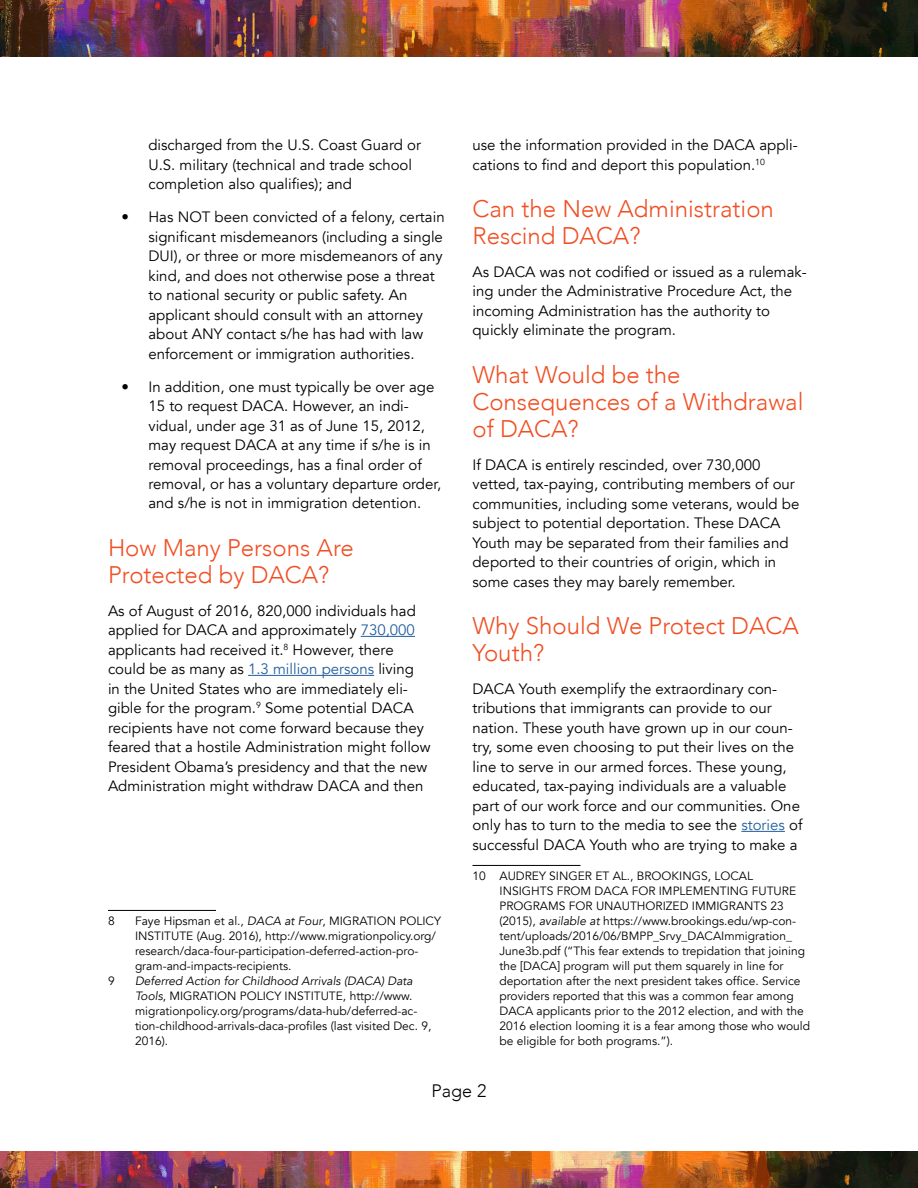
<style>
.page{position:relative;width:918px;height:1188px;background:#fff}
.page>*{position:absolute;margin:0;border:0;box-sizing:border-box;transform-origin:0 0}
.t1{font:300 24px/27px "Avenir";color:#f04f23}
.t2{font:300 18px "Avenir";color:#000}
.t3{font:15px/19.5px "Avenir";color:#000}
.t4{font:12px/15px "Avenir";color:#000}
.s1{color:#215e9e}
.s2{font-style:italic}
</style>
<div class="page">
<hr style="left:361px;top:636px;width:54px;height:1px;background:#215e9e">
<hr style="left:248px;top:675px;width:126px;height:1px;background:#215e9e">
<hr style="left:108px;top:910px;width:108px;height:1px;background:#000">
<hr style="left:741px;top:831px;width:44px;height:1px;background:#215e9e">
<hr style="left:472px;top:865px;width:108px;height:1px;background:#000">
<img style="left:0;top:0;width:918px;height:57px">
<img style="left:0;top:1151px;width:918px;height:37px">
<p class="t3" style="left:148px;top:135px;width:274px">discharged from the U.S. Coast Guard or<br>U.S. military (technical and trade school completion also qualifies); and</p>
<p class="t3" style="left:148px;top:207px;width:298px;text-indent:-27px">• Has NOT been convicted of a felony, certain significant misdemeanors (including a single DUI), or three or more misdemeanors of any kind, and does not otherwise pose a threat to national security or public safety. An applicant should consult with an attorney about ANY contact s/he has had with law enforcement or immigration authorities.</p>
<p class="t3" style="left:148px;top:377px;width:294px;text-indent:-27px">• In addition, one must typically be over age 15 to request DACA. However, an indi&shy;vidual, under age 31 as of June 15, 2012, may request DACA at any time if s/he is in removal proceedings, has a final order of removal, or has a voluntary departure order, and s/he is not in immigration detention.</p>
<h1 class="t1" style="left:108px;top:534px;width:247px">How Many Persons Are<br>Protected by DACA?</h1>
<p class="t3" style="left:108px;top:601px;width:324px">As of August of 2016, 820,000 individuals had applied for DACA and approximately <span class="s1">730,000 </span>applicants had received it.<sup>8</sup> However, there could be as many as <span class="s1">1.3 million persons</span> living<br>in the United States who are immediately eli&shy;gible for the program.<sup>9</sup> Some potential DACA recipients have not come forward because they feared that a hostile Administration might follow President Obama’s presidency and that the new Administration might withdraw DACA and then</p>
<p class="t3" style="left:472px;top:135px;width:327px">use the information provided in the DACA appli&shy;cations to find and deport this population.<sup>10</sup></p>
<h1 class="t1" style="left:472px;top:195px;width:303px">Can the New Administration<br>Rescind DACA?</h1>
<p class="t3" style="left:472px;top:262px;width:336px">As DACA was not codified or issued as a rulemak&shy;ing under the Administrative Procedure Act, the incoming Administration has the authority to quickly eliminate the program.</p>
<h1 class="t1" style="left:472px;top:361px;width:332px">What Would be the<br>Consequences of a Withdrawal of DACA?</h1>
<p class="t3" style="left:472px;top:455px;width:328px">If DACA is entirely rescinded, over 730,000 vetted, tax-paying, contributing members of our communities, including some veterans, would be subject to potential deportation. These DACA Youth may be separated from their families and deported to their countries of origin, which in some cases they may barely remember.</p>
<h1 class="t1" style="left:472px;top:612px;width:328px">Why Should We Protect DACA<br>Youth?</h1>
<p class="t3" style="left:472px;top:679px;width:331px">DACA Youth exemplify the extraordinary con&shy;tributions that immigrants can provide to our nation. These youth have grown up in our coun&shy;try, some even choosing to put their lives on the line to serve in our armed forces. These young, educated, tax-paying individuals are a valuable part of our work force and our communities. One only has to turn to the media to see the <span class="s1">stories</span> of successful DACA Youth who are trying to make a</p>
<p class="t4" style="left:500px;top:869px;width:312px;text-indent:-27px">10 AUDREY SINGER ET AL., BROOKINGS, LOCAL<br>INSIGHTS FROM DACA FOR IMPLEMENTING FUTURE PROGRAMS FOR UNAUTHORIZED IMMIGRANTS 23 (2015), <span class="s2">available at</span> https://www.brookings.edu/wp-con&shy;tent/uploads/2016/06/BMPP_Srvy_DACAImmigration_ June3b.pdf (“This fear extends to trepidation that joining the [DACA] program will put them squarely in line for deportation after the next president takes office. Service providers reported that this was a common fear among DACA applicants prior to the 2012 election, and with the 2016 election looming it is a fear among those who would be eligible for both programs.”).</p>
<p class="t2" style="left:432px;top:1080px;width:56px">Page 2</p>
<p class="t4" style="left:108px;top:914px;width:8px">8</p>
<p class="t4" style="left:135px;top:914px;width:307px">Faye Hipsman et al., <span class="s2">DACA at Four</span>, MIGRATION POLICY INSTITUTE (Aug. 2016), http://www.migrationpolicy.org/ research/daca-four-participation-deferred-action-pro&shy;gram-and-impacts-recipients.</p>
<p class="t4" style="left:108px;top:974px;width:8px">9</p>
<p class="t4" style="left:135px;top:974px;width:298px"><span class="s2">Deferred Action for Childhood Arrivals (DACA) Data Tools</span>, MIGRATION POLICY INSTITUTE, http://www. migrationpolicy.org/programs/data-hub/deferred-ac&shy;tion-childhood-arrivals-daca-profiles (last visited Dec. 9, 2016).</p>
</div>
